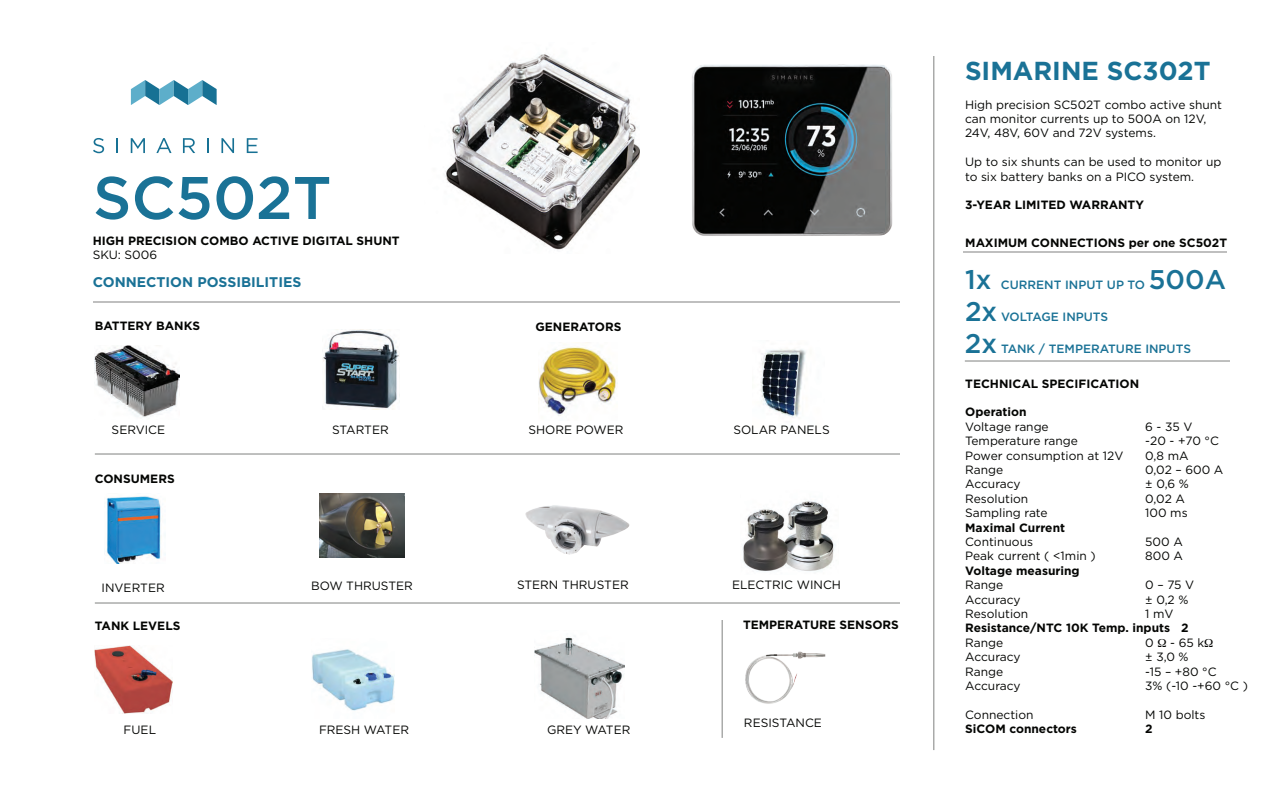
<style>
.page{position:relative;width:1280px;height:800px;background:#fff}
.page>*{position:absolute;margin:0;border:0;box-sizing:border-box;transform-origin:0 0}
.t1{font:500 60px "Gotham";color:#1a7296}
.t2{font:500 27px "Gotham";color:#1a7296}
.t3{font:700 26px "Gotham";color:#1a7296}
.t4{font:700 14px "Gotham";color:#1a7296}
.t5{font:12px/14.4px "Gotham";color:#040503}
.t6{font:700 12px "Gotham";color:#040503}
.t7{font:500 12px "Gotham";color:#1a7296}
</style>
<div class="page">
<svg style="left:93px;top:138px;width:11px;height:15px"></svg>
<svg style="left:116px;top:138px;width:2px;height:15px"></svg>
<svg style="left:131px;top:138px;width:14px;height:15px"></svg>
<svg style="left:156px;top:138px;width:16px;height:15px"></svg>
<svg style="left:183px;top:138px;width:12px;height:15px"></svg>
<svg style="left:207px;top:138px;width:2px;height:15px"></svg>
<svg style="left:221px;top:138px;width:13px;height:15px"></svg>
<svg style="left:247px;top:138px;width:11px;height:15px"></svg>
<svg style="left:131px;top:80px;width:86px;height:25px"></svg>
<img style="left:692px;top:56px;width:243px;height:188px">
<img style="left:95px;top:345px;width:85px;height:72px">
<img style="left:760px;top:349px;width:46px;height:69px">
<hr style="left:93px;top:302px;width:807px;height:1px;background:#808180">
<hr style="left:933px;top:56px;width:1px;height:694px;background:#808180">
<hr style="left:95px;top:454px;width:805px;height:1px;background:#808180">
<hr style="left:95px;top:603px;width:805px;height:1px;background:#808180">
<hr style="left:963px;top:252px;width:264px;height:1px;background:#808180">
<hr style="left:965px;top:361px;width:265px;height:1px;background:#808180">
<img style="left:525px;top:505px;width:105px;height:50px">
<img style="left:538px;top:347px;width:78px;height:69px">
<img style="left:104px;top:496px;width:58px;height:68px">
<img style="left:319px;top:494px;width:85px;height:64px">
<img style="left:742px;top:501px;width:93px;height:70px">
<img style="left:445px;top:54px;width:195px;height:196px">
<img style="left:95px;top:645px;width:78px;height:69px">
<img style="left:535px;top:636px;width:89px;height:82px">
<img style="left:311px;top:649px;width:84px;height:62px">
<hr style="left:722px;top:620px;width:1px;height:118px;background:#808180">
<img style="left:745px;top:651px;width:81px;height:53px">
<img style="left:322px;top:330px;width:77px;height:80px">
<h1 class="t1" style="left:93px;top:159px;width:240px">SC502T</h1>
<p class="t6" style="left:93px;top:233px;width:309px">HIGH PRECISION COMBO ACTIVE DIGITAL SHUNT</p>
<p class="t5" style="left:93px;top:247px;width:66px">SKU: S006</p>
<p class="t4" style="left:93px;top:273px;width:210px">CONNECTION POSSIBILITIES</p>
<p class="t6" style="left:95px;top:317px;width:107px">BATTERY BANKS</p>
<p class="t5" style="left:112px;top:422px;width:55px">SERVICE</p>
<p class="t6" style="left:95px;top:470px;width:81px">CONSUMERS</p>
<p class="t5" style="left:332px;top:422px;width:58px">STARTER</p>
<p class="t6" style="left:536px;top:319px;width:88px">GENERATORS</p>
<p class="t5" style="left:528px;top:423px;width:97px">SHORE POWER</p>
<p class="t5" style="left:733px;top:423px;width:98px">SOLAR PANELS</p>
<p class="t5" style="left:102px;top:580px;width:65px">INVERTER</p>
<p class="t5" style="left:732px;top:577px;width:110px">ELECTRIC WINCH</p>
<p class="t6" style="left:95px;top:617px;width:87px">TANK LEVELS</p>
<p class="t5" style="left:517px;top:577px;width:113px">STERN THRUSTER</p>
<p class="t5" style="left:311px;top:578px;width:103px">BOW THRUSTER</p>
<p class="t6" style="left:743px;top:617px;width:157px">TEMPERATURE SENSORS</p>
<p class="t5" style="left:124px;top:722px;width:34px">FUEL</p>
<p class="t5" style="left:319px;top:722px;width:92px">FRESH WATER</p>
<p class="t5" style="left:547px;top:722px;width:85px">GREY WATER</p>
<p class="t5" style="left:744px;top:715px;width:79px">RESISTANCE</p>
<h3 class="t3" style="left:965px;top:53px;width:247px">SIMARINE SC302T</h3>
<p class="t5" style="left:965px;top:97px;width:259px">High precision SC502T combo active shunt can monitor currents up to 500A on 12V,<br>24V, 48V, 60V and 72V systems.</p>
<p class="t5" style="left:965px;top:154px;width:258px">Up to six shunts can be used to monitor up to six battery banks on a PICO system.</p>
<p class="t6" style="left:965px;top:197px;width:181px">3-YEAR LIMITED WARRANTY</p>
<p class="t6" style="left:965px;top:235px;width:263px">MAXIMUM CONNECTIONS per one SC502T</p>
<h2 class="t2" style="left:965px;top:261px;width:28px">1x</h2>
<p class="t7" style="left:1001px;top:277px;width:146px">CURRENT INPUT UP TO</p>
<h2 class="t2" style="left:1149px;top:261px;width:79px">500A</h2>
<h2 class="t2" style="left:965px;top:294px;width:34px">2x</h2>
<p class="t7" style="left:1001px;top:309px;width:109px">VOLTAGE INPUTS</p>
<h2 class="t2" style="left:965px;top:326px;width:34px">2x</h2>
<p class="t7" style="left:1001px;top:341px;width:192px">TANK / TEMPERATURE INPUTS</p>
<p class="t6" style="left:965px;top:375px;width:175px">TECHNICAL SPECIFICATION</p>
<p class="t6" style="left:965px;top:404px;width:63px">Operation</p>
<p class="t5" style="left:965px;top:419px;width:85px">Voltage range</p>
<p class="t5" style="left:1145px;top:419px;width:49px">6 - 35 V</p>
<p class="t5" style="left:965px;top:434px;width:114px">Temperature range</p>
<p class="t5" style="left:1145px;top:434px;width:75px">-20 - +70 °C</p>
<p class="t5" style="left:965px;top:448px;width:160px">Power consumption at 12V</p>
<p class="t5" style="left:1145px;top:448px;width:45px">0,8 mA</p>
<p class="t5" style="left:965px;top:462px;width:40px">Range</p>
<p class="t5" style="left:1145px;top:462px;width:80px">0,02 – 600 A</p>
<p class="t5" style="left:965px;top:477px;width:57px">Accuracy</p>
<p class="t5" style="left:1145px;top:477px;width:45px">± 0,6 %</p>
<p class="t5" style="left:965px;top:491px;width:65px">Resolution</p>
<p class="t5" style="left:1145px;top:491px;width:41px">0,02 A</p>
<p class="t5" style="left:965px;top:506px;width:84px">Sampling rate</p>
<p class="t5" style="left:1145px;top:506px;width:44px">100 ms</p>
<p class="t6" style="left:965px;top:519px;width:101px">Maximal Current</p>
<p class="t5" style="left:965px;top:534px;width:69px">Continuous</p>
<p class="t5" style="left:1145px;top:534px;width:39px">500 A</p>
<p class="t5" style="left:965px;top:549px;width:132px">Peak current ( &lt;1min )</p>
<p class="t5" style="left:1145px;top:549px;width:39px">800 A</p>
<p class="t6" style="left:965px;top:563px;width:116px">Voltage measuring</p>
<p class="t5" style="left:965px;top:578px;width:40px">Range</p>
<p class="t5" style="left:1145px;top:578px;width:50px">0 – 75 V</p>
<p class="t5" style="left:965px;top:592px;width:57px">Accuracy</p>
<p class="t5" style="left:1145px;top:592px;width:45px">± 0,2 %</p>
<p class="t5" style="left:965px;top:606px;width:65px">Resolution</p>
<p class="t5" style="left:1145px;top:606px;width:30px">1 mV</p>
<p class="t6" style="left:965px;top:620px;width:225px">Resistance/NTC 10K Temp. inputs 2</p>
<p class="t5" style="left:965px;top:635px;width:40px">Range</p>
<p class="t5" style="left:1145px;top:635px;width:10px">0</p>
<p class="t5" style="left:1170px;top:635px;width:36px">- 65 k</p>
<p class="t5" style="left:965px;top:650px;width:57px">Accuracy</p>
<p class="t5" style="left:1145px;top:650px;width:45px">± 3,0 %</p>
<p class="t5" style="left:965px;top:664px;width:40px">Range</p>
<p class="t5" style="left:1145px;top:664px;width:73px">-15 – +80 °C</p>
<p class="t5" style="left:965px;top:678px;width:57px">Accuracy</p>
<p class="t5" style="left:1145px;top:678px;width:104px">3% (-10 -+60 °C )</p>
<p class="t5" style="left:965px;top:707px;width:70px">Connection</p>
<p class="t5" style="left:1145px;top:707px;width:62px">M 10 bolts</p>
<p class="t6" style="left:965px;top:721px;width:113px">SiCOM connectors</p>
<p class="t6" style="left:1145px;top:721px;width:9px">2</p>
</div>
